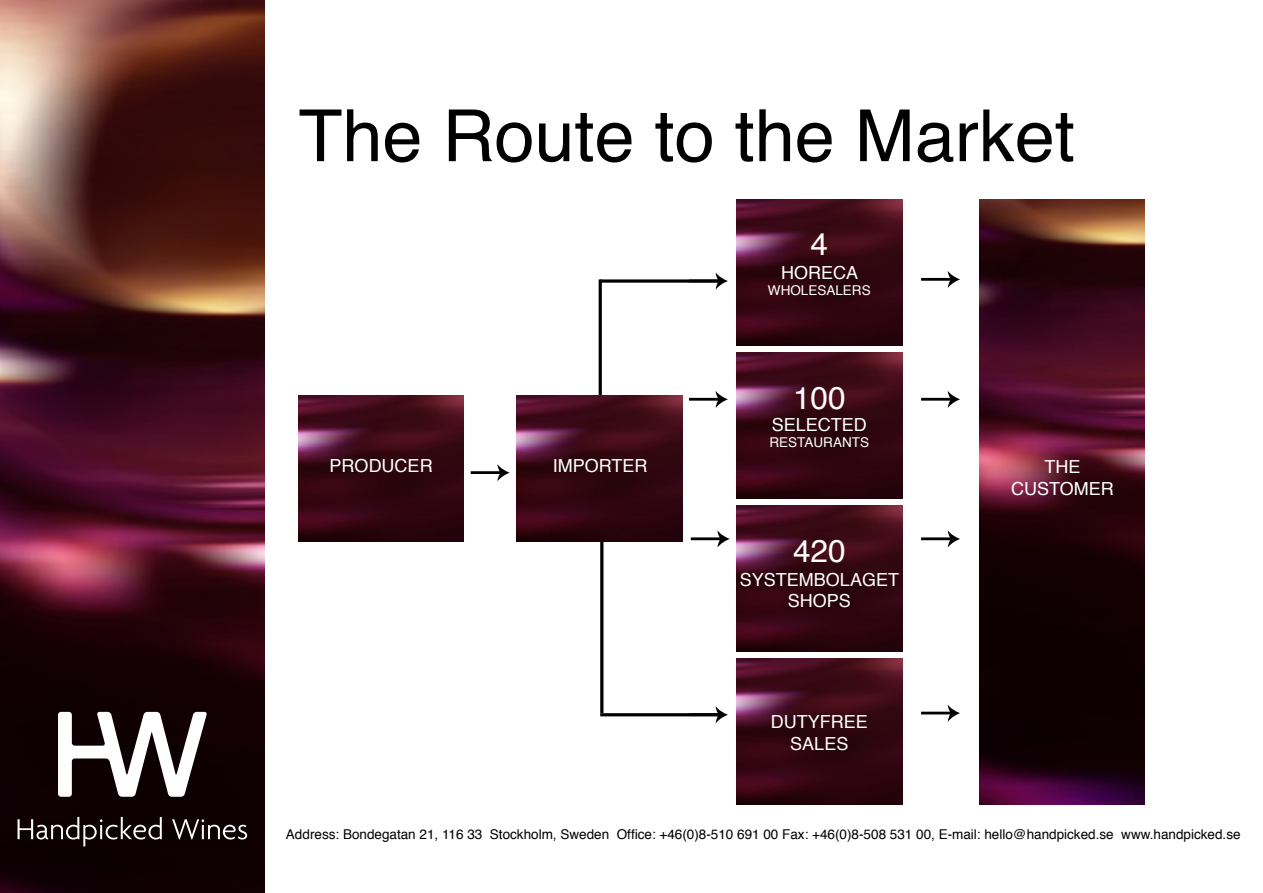
<style>
.page{position:relative;width:1263px;height:893px;background:#fff}
.page>*{position:absolute;margin:0;border:0;box-sizing:border-box;transform-origin:0 0}
.t1{font:72px "Helvetica";color:#000}
.t2{font:31.5px "Helvetica";color:#fff}
.t3{font:18px/21.6px "Helvetica";color:#fff;text-align:center}
.t4{font:13.5px "Helvetica";color:#000}
.t5{font:13.5px "Helvetica";color:#fff}
</style>
<div class="page">
<img style="left:1px;top:0;width:263px;height:893px">
<svg style="left:18px;top:817px;width:144px;height:29px;background:#382e30"></svg>
<svg style="left:172px;top:819px;width:75px;height:20px"></svg>
<svg style="left:58px;top:712px;width:149px;height:85px"></svg>
<hr style="left:600px;top:517px;width:3px;height:196px;background:#000">
<hr style="left:599px;top:279px;width:3px;height:155px;background:#000">
<img style="left:298px;top:395px;width:166px;height:146px">
<img style="left:979px;top:200px;width:165px;height:605px">
<svg style="left:471px;top:464px;width:39px;height:17px"></svg>
<svg style="left:689px;top:391px;width:39px;height:17px"></svg>
<svg style="left:921px;top:391px;width:39px;height:17px"></svg>
<svg style="left:921px;top:530px;width:39px;height:17px"></svg>
<svg style="left:715px;top:272px;width:13px;height:18px"></svg>
<svg style="left:689px;top:706px;width:39px;height:17px"></svg>
<svg style="left:600px;top:279px;width:123px;height:4px"></svg>
<hr style="left:600px;top:713px;width:123px;height:3px;background:#000">
<img style="left:517px;top:395px;width:165px;height:146px">
<img style="left:736px;top:200px;width:166px;height:145px">
<img style="left:736px;top:353px;width:166px;height:146px">
<img style="left:736px;top:506px;width:166px;height:146px">
<img style="left:736px;top:659px;width:166px;height:146px">
<svg style="left:691px;top:530px;width:39px;height:17px"></svg>
<svg style="left:921px;top:271px;width:39px;height:17px"></svg>
<svg style="left:921px;top:705px;width:39px;height:17px"></svg>
<h1 class="t1" style="left:298px;top:80px;width:778px">The Route to the Market</h1>
<h2 class="t2" style="left:810px;top:220px;width:19px">4</h2>
<h3 class="t3" style="left:781px;top:262px;width:79px">HORECA</h3>
<p class="t5" style="left:768px;top:280px;width:104px">WHOLESALERS</p>
<h2 class="t2" style="left:793px;top:374px;width:54px">100</h2>
<h3 class="t3" style="left:330px;top:456px;width:104px">PRODUCER</h3>
<h3 class="t3" style="left:553px;top:456px;width:96px">IMPORTER</h3>
<h3 class="t3" style="left:772px;top:414px;width:97px">SELECTED</h3>
<p class="t5" style="left:769px;top:432px;width:101px">RESTAURANTS</p>
<h2 class="t2" style="left:793px;top:527px;width:54px">420</h2>
<h3 class="t3" style="left:740px;top:569px;width:161px">SYSTEMBOLAGET<br>SHOPS</h3>
<h3 class="t3" style="left:771px;top:712px;width:99px">DUTYFREE<br>SALES</h3>
<h3 class="t3" style="left:1011px;top:457px;width:104px">THE<br>CUSTOMER</h3>
<p class="t4" style="left:286px;top:823px;width:956px">Address: Bondegatan 21, 116 33 Stockholm, Sweden Office: +46(0)8-510 691 00 Fax: +46(0)8-508 531 00, E-mail: hello@handpicked.se www.handpicked.se</p>
</div>
